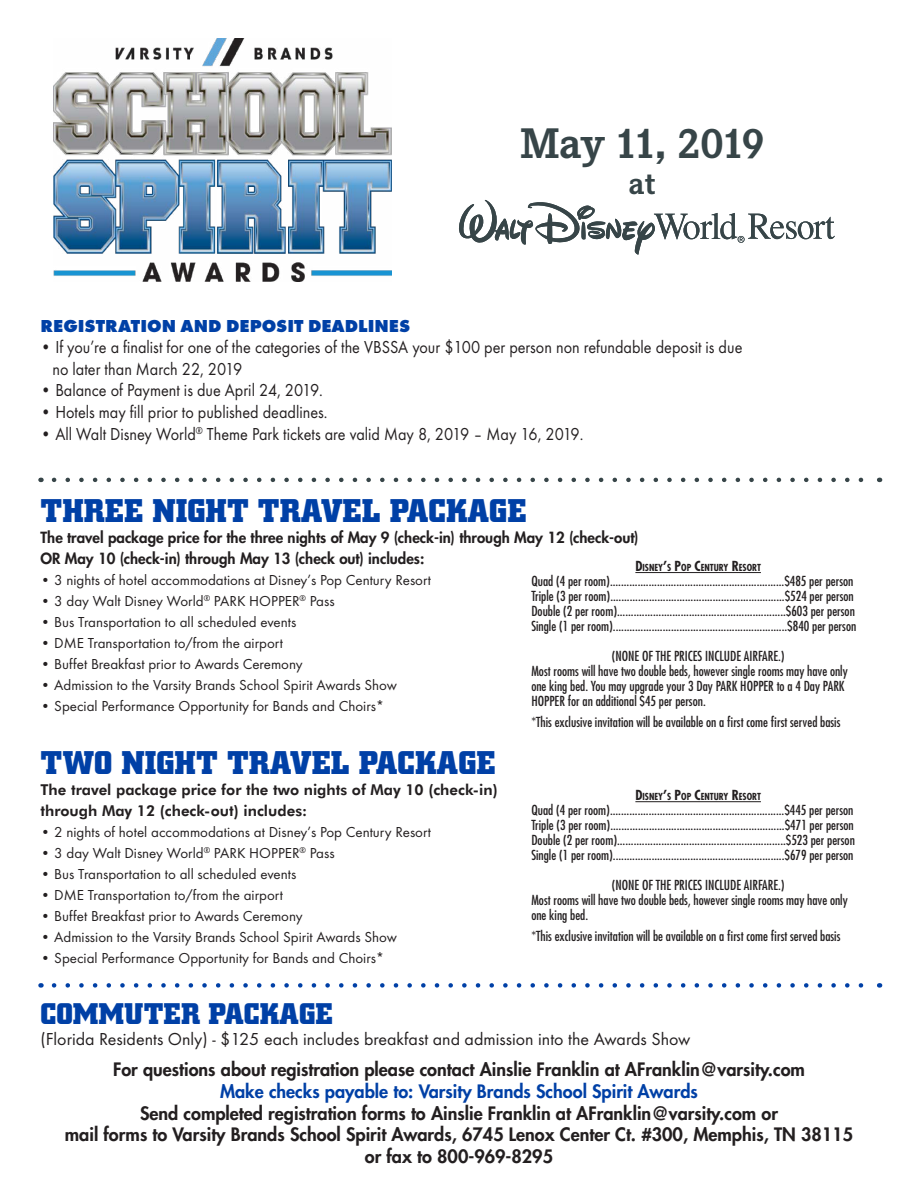
<style>
.page{position:relative;width:918px;height:1188px;background:#fff}
.page>*{position:absolute;margin:0;border:0;box-sizing:border-box;transform-origin:0 0}
.t1{font:700 42px "Corporate EBQ";letter-spacing:-.04em;color:#374548}
.t2{font:700 33px "Square Slabserif 711 BT";color:#0040a6}
.t3{font:700 30px "Square Slabserif 711 BT";color:#0040a6}
.t4{font:700 30px "Corporate EBQ";color:#374548}
.t5{font:18px/21.6px "Futura T";color:#231f20;scale:.9 1}
.t6{font:800 18px/21.6px "Futura";color:#231f20;text-align:center}
.t7{font:18px "Futura T";color:#231f20}
.t8{font:800 18px "Futura";color:#0040a6}
.t9{font:800 18px "Futura T";color:#0040a6}
.t10{font:15px "Futura T";color:#231f20}
.t11{font:800 15px/21px "Futura";color:#231f20}
.t12{font:800 15px/21px "Futura BT";color:#231f20}
.t13{font:condensed 13.5px/15px "Futura";color:#231f20}
.t14{font:700 condensed 9.45px "Futura";color:#231f20}
.s1{font-size:13.5px}
</style>
<div class="page">
<svg style="left:54px;top:478px;width:810px;height:4px"></svg>
<img style="left:54px;top:38px;width:338px;height:244px">
<svg style="left:54px;top:983px;width:810px;height:5px"></svg>
<hr style="left:635px;top:572px;width:126px;height:1px;background:#231f20">
<hr style="left:635px;top:801px;width:126px;height:1px;background:#231f20">
<svg style="left:459px;top:200px;width:376px;height:55px"></svg>
<h1 class="t1" style="left:520px;top:118px;width:246px">May 11, 2019</h1>
<h3 class="t4" style="left:629px;top:166px;width:28px">at</h3>
<h3 class="t9" style="left:40px;top:315px;width:371px">REGISTRATION AND DEPOSIT DEADLINES</h3>
<h3 class="t5" style="left:53px;top:336px;width:768px;text-indent:-12px">• If you’re a finalist for one of the categories of the VBSSA your $100 per person non refundable deposit is due no later than March 22, 2019</h3>
<h3 class="t5" style="left:40px;top:379px;width:315px">• Balance of Payment is due April 24, 2019.</h3>
<h3 class="t5" style="left:40px;top:401px;width:320px">• Hotels may fill prior to published deadlines.</h3>
<h3 class="t5" style="left:40px;top:423px;width:605px">• All Walt Disney World<sup>®</sup> Theme Park tickets are valid May 8, 2019 – May 16, 2019.</h3>
<h2 class="t2" style="left:40px;top:490px;width:488px">THREE NIGHT TRAVEL PACKAGE</h2>
<p class="t11" style="left:40px;top:527px;width:600px">The travel package price for the three nights of May 9 (check-in) through May 12 (check-out)<br>OR May 10 (check-in) through May 13 (check out) includes:</p>
<p class="t10" style="left:40px;top:571px;width:392px">• 3 nights of hotel accommodations at Disney’s Pop Century Resort</p>
<p class="t10" style="left:40px;top:592px;width:296px">• 3 day Walt Disney World<sup>®</sup> PARK HOPPER<sup>®</sup> Pass</p>
<p class="t10" style="left:41px;top:613px;width:257px">• Bus Transportation to all scheduled events</p>
<p class="t10" style="left:41px;top:634px;width:244px">• DME Transportation to/from the airport</p>
<p class="t10" style="left:41px;top:655px;width:264px">• Buffet Breakfast prior to Awards Ceremony</p>
<p class="t10" style="left:41px;top:676px;width:358px">• Admission to the Varsity Brands School Spirit Awards Show</p>
<p class="t10" style="left:41px;top:697px;width:345px">• Special Performance Opportunity for Bands and Choirs*</p>
<h2 class="t2" style="left:40px;top:742px;width:457px">TWO NIGHT TRAVEL PACKAGE</h2>
<p class="t12" style="left:40px;top:779px;width:459px">The travel package price for the two nights of May 10 (check-in) through May 12 (check-out) includes:</p>
<p class="t10" style="left:40px;top:823px;width:392px">• 2 nights of hotel accommodations at Disney’s Pop Century Resort</p>
<p class="t10" style="left:40px;top:844px;width:296px">• 3 day Walt Disney World<sup>®</sup> PARK HOPPER<sup>®</sup> Pass</p>
<p class="t10" style="left:41px;top:865px;width:257px">• Bus Transportation to all scheduled events</p>
<p class="t10" style="left:41px;top:886px;width:244px">• DME Transportation to/from the airport</p>
<p class="t10" style="left:41px;top:907px;width:264px">• Buffet Breakfast prior to Awards Ceremony</p>
<p class="t10" style="left:41px;top:928px;width:358px">• Admission to the Varsity Brands School Spirit Awards Show</p>
<p class="t10" style="left:41px;top:949px;width:345px">• Special Performance Opportunity for Bands and Choirs*</p>
<p class="t14" style="left:635px;top:561px;width:127px"><span class="s1">D</span>ISNEY<span class="s1">’</span>S <span class="s1">P</span>OP <span class="s1">C</span>ENTURY <span class="s1">R</span>ESORT</p>
<p class="t13" style="left:531px;top:573px;width:326px">Quad (4 per room)...............................................................$485 per person Triple (3 per room)...............................................................$524 per person Double (2 per room).............................................................$603 per person Single (1 per room)...............................................................$840 per person</p>
<p class="t13" style="left:531px;top:648px;width:318px;text-indent:80px">(NONE OF THE PRICES INCLUDE AIRFARE.)<br>Most rooms will have two double beds, however single rooms may have only one king bed. You may upgrade your 3 Day PARK HOPPER to a 4 Day PARK HOPPER for an additional $45 per person.</p>
<p class="t13" style="left:531px;top:714px;width:311px">*This exclusive invitation will be available on a first come first served basis</p>
<p class="t14" style="left:635px;top:790px;width:127px"><span class="s1">D</span>ISNEY<span class="s1">’</span>S <span class="s1">P</span>OP <span class="s1">C</span>ENTURY <span class="s1">R</span>ESORT</p>
<p class="t13" style="left:531px;top:802px;width:325px;text-align:justify">Quad (4 per room)...............................................................$445 per person Triple (3 per room)...............................................................$471 per person Double (2 per room).............................................................$523 per person Single (1 per room)..............................................................$679 per person</p>
<p class="t13" style="left:531px;top:877px;width:318px;text-indent:80px">(NONE OF THE PRICES INCLUDE AIRFARE.)<br>Most rooms will have two double beds, however single rooms may have only one king bed.</p>
<p class="t13" style="left:531px;top:928px;width:311px">*This exclusive invitation will be available on a first come first served basis</p>
<h3 class="t3" style="left:40px;top:996px;width:294px">COMMUTER PACKAGE</h3>
<h3 class="t7" style="left:40px;top:1029px;width:651px">(Florida Residents Only) - $125 each includes breakfast and admission into the Awards Show</h3>
<h3 class="t6" style="left:113px;top:1059px;width:693px">For questions about registration please contact Ainslie Franklin at AFranklin@varsity.com</h3>
<h3 class="t8" style="left:220px;top:1079px;width:479px">Make checks payable to: Varsity Brands School Spirit Awards</h3>
<h3 class="t6" style="left:65px;top:1102px;width:790px">Send completed registration forms to Ainslie Franklin at AFranklin@varsity.com or<br>mail forms to Varsity Brands School Spirit Awards, 6745 Lenox Center Ct. #300, Memphis, TN 38115 or fax to 800-969-8295</h3>
</div>
